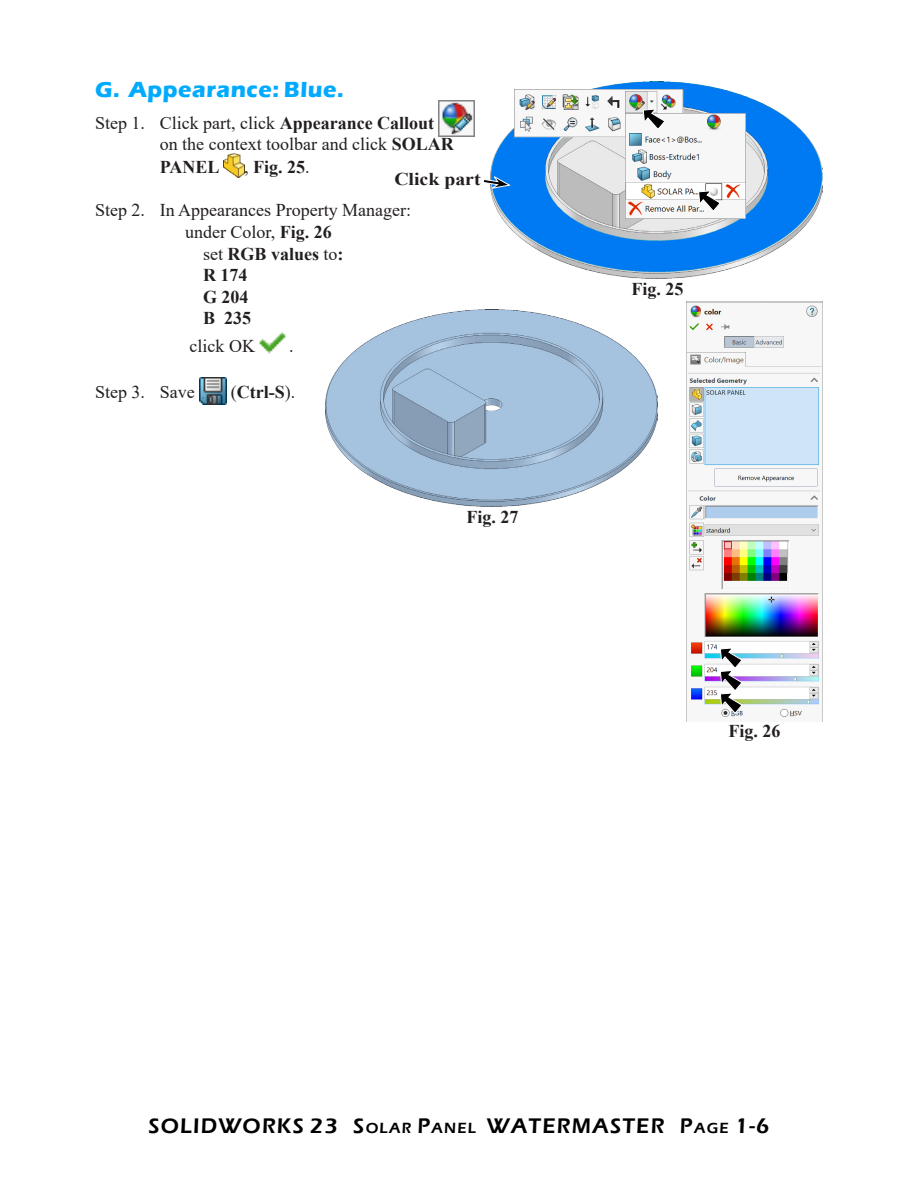
<style>
.page{position:relative;width:918px;height:1188px;background:#fff}
.page>*{position:absolute;margin:0;border:0;box-sizing:border-box;transform-origin:0 0}
.Subhead_1{font:700 22.5px "Eras ITC";letter-spacing:.025em;color:#00abff}
.t1{font:600 21.75px "Eras ITC";letter-spacing:.055em;color:#000}
.Body_text{font:18px/22.2px "Times New Roman";color:#231f20}
.Body_text-2{font:700 18px "Times New Roman";color:#231f20}
.Fig_No{font:700 18px "Times New Roman";color:#231f20}
.Coor{font:700 18px "Times New Roman";color:#231f20;scale:1.1 1}
.s1{font-weight:700}
.s2{font-weight:400}
.s3{font-size:15.15px}
</style>
<div class="page">
<img style="left:439px;top:100px;width:36px;height:36px">
<img style="left:223px;top:154px;width:21px;height:24px">
<img style="left:259px;top:331px;width:27px;height:23px">
<img style="left:199px;top:377px;width:27px;height:27px">
<img style="left:491px;top:81px;width:332px;height:198px">
<svg style="left:484px;top:175px;width:26px;height:15px"></svg>
<img style="left:686px;top:302px;width:137px;height:420px">
<img style="left:326px;top:309px;width:332px;height:198px">
<svg style="left:720px;top:647px;width:23px;height:67px"></svg>
<img style="left:514px;top:90px;width:232px;height:128px">
<svg style="left:643px;top:109px;width:23px;height:21px"></svg>
<svg style="left:698px;top:190px;width:23px;height:22px"></svg>
<p class="Subhead_1" style="left:95px;top:76px;width:250px">G. Appearance: Blue.</p>
<p class="Body_text" style="left:160px;top:111px;width:295px;text-indent:-65px">Step 1. Click part, click <span class="s1">Appearance Callout </span>on the context toolbar and click <span class="s1">SOLAR<br>PANEL</span></p>
<p class="Body_text-2" style="left:244px;top:154px;width:67px"><span class="s2">,</span> Fig. 25<span class="s2">.</span></p>
<p class="Body_text" style="left:95px;top:199px;width:318px">Step 2. In Appearances Property Manager:</p>
<p class="Body_text" style="left:185px;top:220px;width:148px">under Color, <span class="s1">Fig. 26</span></p>
<p class="Body_text-2" style="left:203px;top:241px;width:142px"><span class="s2">set</span> RGB values <span class="s2">to</span>:</p>
<p class="Body_text-2" style="left:203px;top:262px;width:46px">R 174</p>
<p class="Body_text-2" style="left:203px;top:284px;width:47px">G 204</p>
<p class="Body_text-2" style="left:203px;top:305px;width:50px">B 235</p>
<p class="Body_text" style="left:190px;top:334px;width:67px">click OK</p>
<p class="Body_text" style="left:289px;top:334px;width:6px">.</p>
<p class="Body_text" style="left:95px;top:380px;width:101px">Step 3. Save</p>
<p class="Body_text-2" style="left:231px;top:379px;width:66px"><span class="s2">(</span>Ctrl-S<span class="s2">).</span></p>
<p class="Coor" style="left:394px;top:166px;width:80px">Click part</p>
<p class="Fig_No" style="left:466px;top:504px;width:54px">Fig. 27</p>
<p class="Fig_No" style="left:631px;top:276px;width:54px">Fig. 25</p>
<p class="Fig_No" style="left:728px;top:718px;width:54px">Fig. 26</p>
<p class="t1" style="left:149px;top:1114px;width:622px">SOLIDWORKS 23 S<span class="s3">OLAR</span> P<span class="s3">ANEL</span> WATERMASTER P<span class="s3">AGE</span> 1-6</p>
</div>
